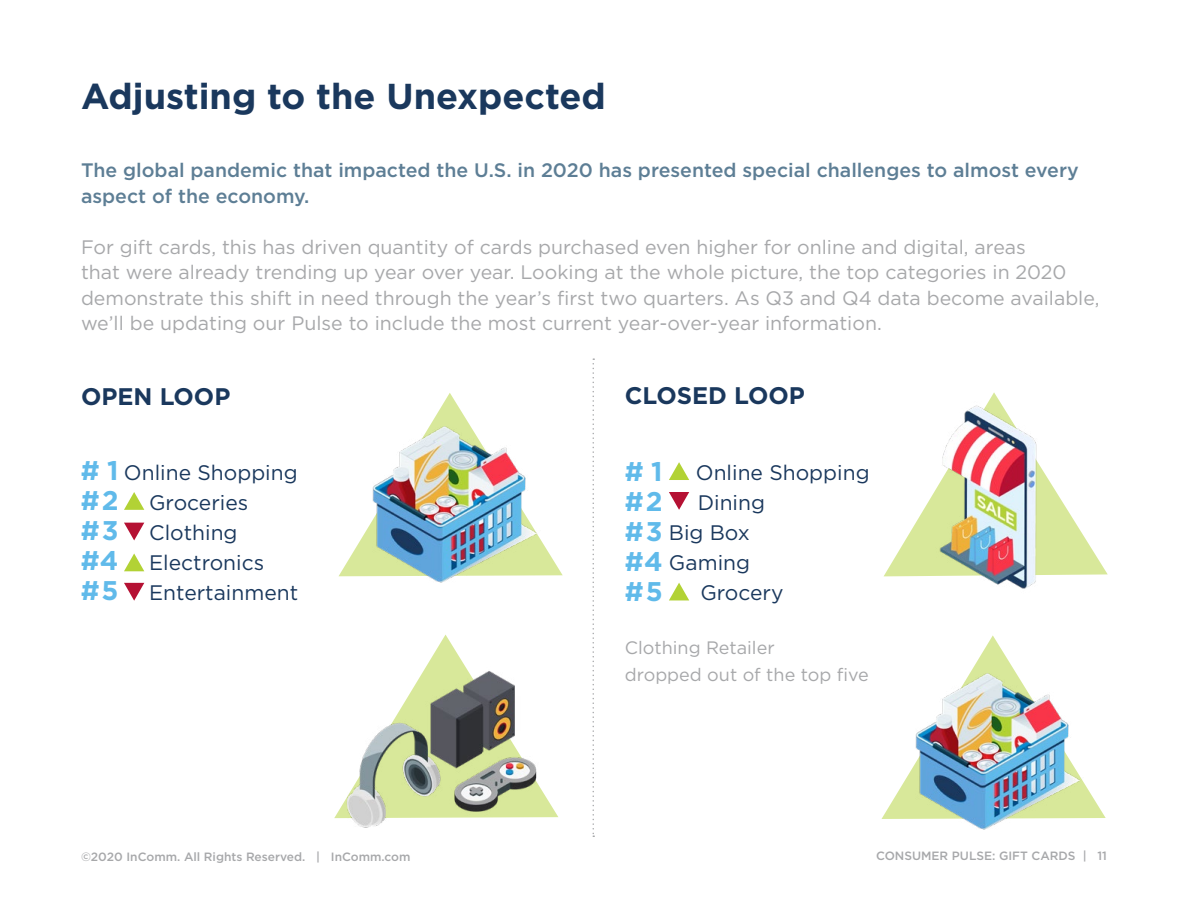
<style>
.page{position:relative;width:1188px;height:918px;background:#fff}
.page>*{position:absolute;margin:0;border:0;box-sizing:border-box;transform-origin:0 0}
.t1{font:700 36px "Gotham";color:#1a385d}
.t2{font:700 27px/30px "Gotham";color:#60baea;text-align:justify}
.t3{font:700 24px "Gotham";color:#1a385d}
.t4{font:21px/30px "Gotham";color:#1a385d}
.t5{font:19.5px/25.5px "Gotham";color:#a7a8aa}
.t6{font:500 19.5px/25.5px "Gotham";color:#5d7e95}
.t7{font:18px/27px "Gotham";color:#a7a8aa}
.t8{font:500 12px "Gotham";color:#a7a8aa}
</style>
<div class="page">
<img style="left:883px;top:392px;width:223px;height:197px">
<img style="left:338px;top:393px;width:225px;height:190px">
<img style="left:334px;top:636px;width:224px;height:192px">
<img style="left:881px;top:638px;width:225px;height:192px">
<svg style="left:592px;top:358px;width:2px;height:479px"></svg>
<svg style="left:124px;top:492px;width:20px;height:18px"></svg>
<svg style="left:124px;top:553px;width:20px;height:18px"></svg>
<svg style="left:669px;top:462px;width:20px;height:18px"></svg>
<svg style="left:669px;top:583px;width:20px;height:17px"></svg>
<svg style="left:124px;top:523px;width:20px;height:17px"></svg>
<svg style="left:124px;top:583px;width:20px;height:18px"></svg>
<svg style="left:669px;top:492px;width:20px;height:18px"></svg>
<h1 class="t1" style="left:81px;top:73px;width:526px">Adjusting to the Unexpected</h1>
<p class="t6" style="left:81px;top:157px;width:999px">The global pandemic that impacted the U.S. in 2020 has presented special challenges to almost every aspect of the economy.</p>
<p class="t5" style="left:81px;top:234px;width:1020px">For gift cards, this has driven quantity of cards purchased even higher for online and digital, areas<br>that were already trending up year over year. Looking at the whole picture, the top categories in 2020 demonstrate this shift in need through the year’s first two quarters. As Q3 and Q4 data become available, we’ll be updating our Pulse to include the most current year-over-year information.</p>
<p class="t3" style="left:81px;top:380px;width:151px">OPEN LOOP</p>
<p class="t3" style="left:625px;top:380px;width:182px">CLOSED LOOP</p>
<h2 class="t2" style="left:81px;top:456px;width:39px"># 1 #2 #3 #4 #5</h2>
<h2 class="t2" style="left:625px;top:456px;width:39px"># 1 #2 #3 #4 #5</h2>
<p class="t7" style="left:625px;top:634px;width:245px">Clothing Retailer<br>dropped out of the top five</p>
<p class="t4" style="left:149px;top:457px;width:151px;text-indent:-25px">Online Shopping<br>Groceries<br>Clothing<br>Electronics<br>Entertainment</p>
<p class="t4" style="left:696px;top:457px;width:175px">Online Shopping</p>
<p class="t4" style="left:698px;top:487px;width:69px">Dining</p>
<p class="t4" style="left:669px;top:517px;width:82px">Big Box</p>
<p class="t4" style="left:669px;top:547px;width:83px">Gaming</p>
<p class="t4" style="left:700px;top:577px;width:85px">Grocery</p>
<p class="t8" style="left:81px;top:849px;width:331px">©2020 InComm. All Rights Reserved. | InComm.com</p>
<p class="t8" style="left:876px;top:848px;width:232px">CONSUMER PULSE: GIFT CARDS | 11</p>
</div>
